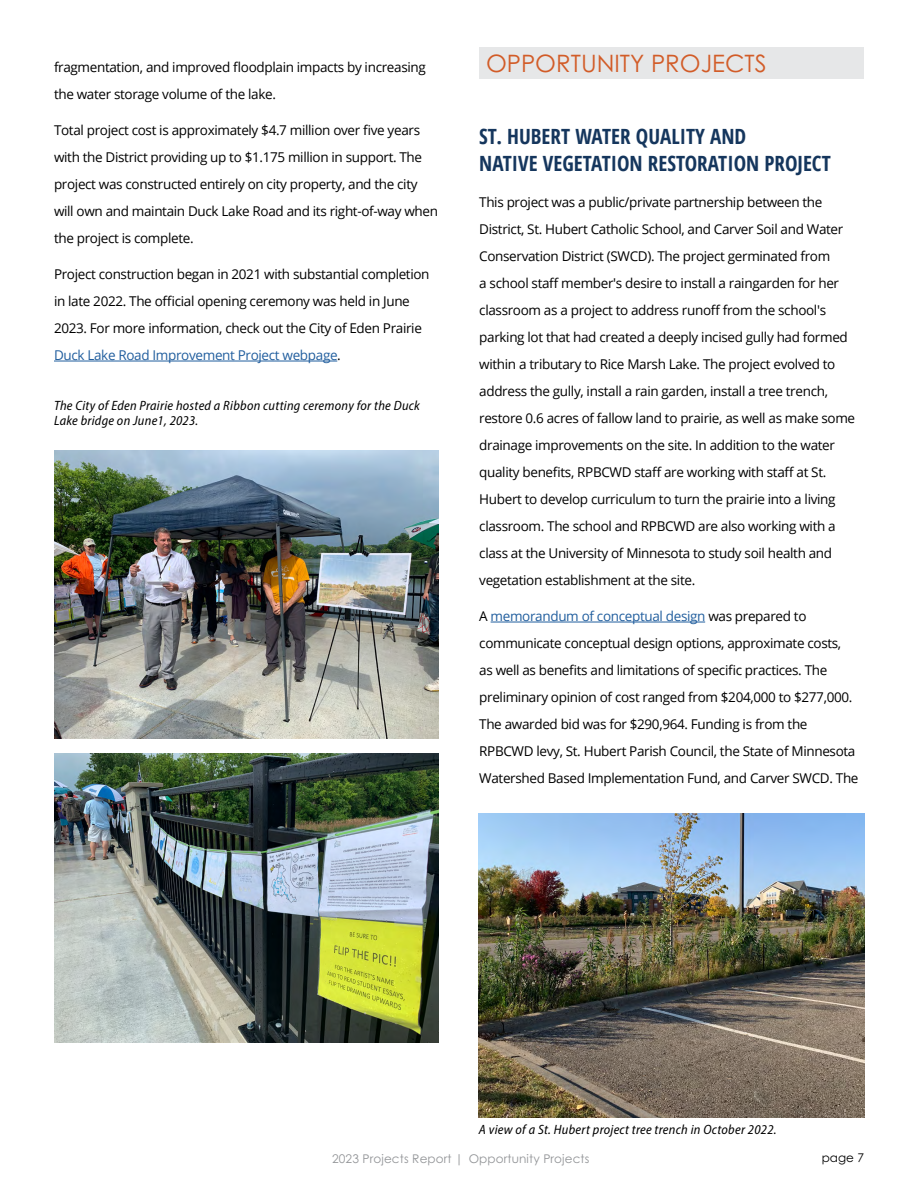
<style>
.page{position:relative;width:918px;height:1188px;background:#fff}
.page>*{position:absolute;margin:0;border:0;box-sizing:border-box;transform-origin:0 0}
.t1{font:24px "Century Gothic Pro";color:#d25c28}
.t2{font:700 condensed 21px/27px "Open Sans";color:#15365d}
.t3{font:13.5px/27px "Open Sans";letter-spacing:-.025em;color:#000}
.t4{font:italic semi-condensed 13.5px/15px "Myriad Pro";letter-spacing:.02em;color:#000}
.t5{font:12px "Century Gothic Pro";letter-spacing:.01em;color:#939598}
.t6{font:12px "Century Gothic Pro";color:#000}
.s1{color:#215e9e}
</style>
<div class="page">
<hr style="left:54px;top:361px;width:283px;height:1px;background:#215e9e">
<div style="left:479px;top:48px;width:385px;height:31px;background:#e6e7e8"></div>
<hr style="left:491px;top:622px;width:214px;height:1px;background:#215e9e">
<img style="left:479px;top:814px;width:385px;height:303px">
<img style="left:54px;top:450px;width:385px;height:289px">
<img style="left:54px;top:754px;width:385px;height:288px">
<p class="t3" style="left:54px;top:53px;width:373px">fragmentation, and improved floodplain impacts by increasing the water storage volume of the lake.</p>
<p class="t3" style="left:54px;top:116px;width:386px">Total project cost is approximately $4.7 million over five years with the District providing up to $1.175 million in support. The project was constructed entirely on city property, and the city will own and maintain Duck Lake Road and its right-of-way when the project is complete.</p>
<p class="t3" style="left:54px;top:260px;width:377px">Project construction began in 2021 with substantial completion in late 2022. The official opening ceremony was held in June 2023. For more information, check out the City of Eden Prairie <span class="s1">Duck Lake Road Improvement Project webpage</span>.</p>
<p class="t4" style="left:54px;top:398px;width:367px">The City of Eden Prairie hosted a Ribbon cutting ceremony for the Duck<br>Lake bridge on June1, 2023.</p>
<h1 class="t1" style="left:486px;top:49px;width:282px">OPPORTUNITY PROJECTS</h1>
<h2 class="t2" style="left:479px;top:122px;width:353px">ST. HUBERT WATER QUALITY AND<br>NATIVE VEGETATION RESTORATION PROJECT</h2>
<p class="t3" style="left:479px;top:188px;width:377px">This project was a public/private partnership between the District, St. Hubert Catholic School, and Carver Soil and Water Conservation District (SWCD). The project germinated from<br>a school staff member's desire to install a raingarden for her classroom as a project to address runoff from the school's parking lot that had created a deeply incised gully had formed within a tributary to Rice Marsh Lake. The project evolved to address the gully, install a rain garden, install a tree trench, restore 0.6 acres of fallow land to prairie, as well as make some drainage improvements on the site. In addition to the water quality benefits, RPBCWD staff are working with staff at St.<br>Hubert to develop curriculum to turn the prairie into a living classroom. The school and RPBCWD are also working with a class at the University of Minnesota to study soil health and vegetation establishment at the site.</p>
<p class="t3" style="left:479px;top:602px;width:381px">A <span class="s1">memorandum of conceptual design</span> was prepared to communicate conceptual design options, approximate costs,<br>as well as benefits and limitations of specific practices. The preliminary opinion of cost ranged from $204,000 to $277,000.<br>The awarded bid was for $290,964. Funding is from the RPBCWD levy, St. Hubert Parish Council, the State of Minnesota Watershed Based Implementation Fund, and Carver SWCD. The</p>
<p class="t4" style="left:479px;top:1121px;width:299px">A view of a St. Hubert project tree trench in October 2022.</p>
<p class="t5" style="left:332px;top:1151px;width:259px">2023 Projects Report | Opportunity Projects</p>
<p class="t6" style="left:822px;top:1151px;width:44px">page 7</p>
</div>
